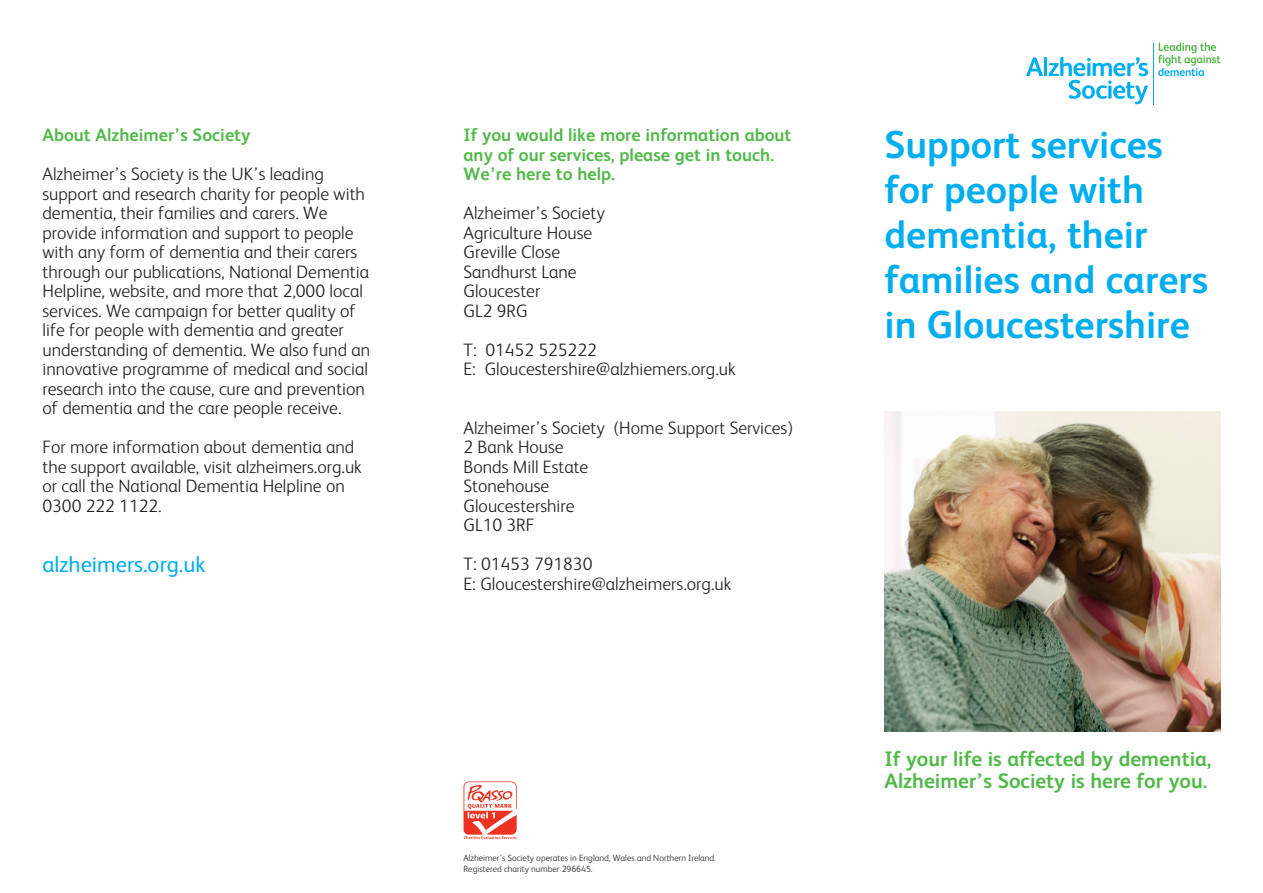
<style>
.page{position:relative;width:1263px;height:893px;background:#fff}
.page>*{position:absolute;margin:0;border:0;box-sizing:border-box;transform-origin:0 0}
.t1{font:700 39px/45px "FS Albert";color:#00aeef}
.t2{font:22.5px "FS Albert";color:#00aeef}
.t3{font:700 21px/22.5px "FS Albert";color:#51b948}
.t4{font:300 18px/19.5px "FS Albert";color:#231f20}
.t5{font:700 18px/19.5px "FS Albert";color:#51b948}
.t6{font:300 9px/10.5px "FS Albert";color:#231f20}
.s1{font-weight:700;color:#51b948}
</style>
<div class="page">
<svg style="left:1158px;top:43px;width:62px;height:33px"></svg>
<svg style="left:1026px;top:57px;width:122px;height:47px"></svg>
<hr style="left:1153px;top:43px;width:1px;height:61px;background:#00aeef">
<img style="left:884px;top:411px;width:336px;height:321px">
<svg style="left:463px;top:781px;width:54px;height:58px"></svg>
<p class="t4" style="left:43px;top:115px;width:283px;line-height:39px"><span class="s1">About Alzheimer’s Society<br></span>Alzheimer’s Society is the UK’s leading</p>
<p class="t4" style="left:43px;top:183px;width:329px">support and research charity for people with dementia, their families and carers. We provide information and support to people with any form of dementia and their carers through our publications, National Dementia Helpline, website, and more that 2,000 local services. We campaign for better quality of life for people with dementia and greater understanding of dementia. We also fund an innovative programme of medical and social research into the cause, cure and prevention of dementia and the care people receive.</p>
<p class="t4" style="left:43px;top:437px;width:321px">For more information about dementia and the support available, visit alzheimers.org.uk or call the National Dementia Helpline on 0300 222 1122.</p>
<p class="t2" style="left:43px;top:549px;width:164px">alzheimers.org.uk</p>
<p class="t5" style="left:463px;top:125px;width:329px">If you would like more information about any of our services, please get in touch.<br>We’re here to help.</p>
<p class="t4" style="left:463px;top:203px;width:143px">Alzheimer’s Society<br>Agriculture House<br>Greville Close<br>Sandhurst Lane<br>Gloucester<br>GL2 9RG</p>
<p class="t4" style="left:463px;top:339px;width:274px">T: 01452 525222<br>E: Gloucestershire@alzhiemers.org.uk</p>
<p class="t4" style="left:463px;top:417px;width:331px">Alzheimer’s Society (Home Support Services)<br>2 Bank House<br>Bonds Mill Estate<br>Stonehouse<br>Gloucestershire<br>GL10 3RF</p>
<p class="t4" style="left:463px;top:554px;width:269px">T: 01453 791830<br>E: Gloucestershire@alzheimers.org.uk</p>
<p class="t6" style="left:463px;top:852px;width:254px">Alzheimer’s Society operates in England, Wales and Northern Ireland.<br>Registered charity number 296645.</p>
<p class="t1" style="left:884px;top:120px;width:325px">Support services for people with dementia, their families and carers in Gloucestershire</p>
<p class="t3" style="left:884px;top:747px;width:328px">If your life is affected by dementia,<br>Alzheimer’s Society is here for you.</p>
</div>
